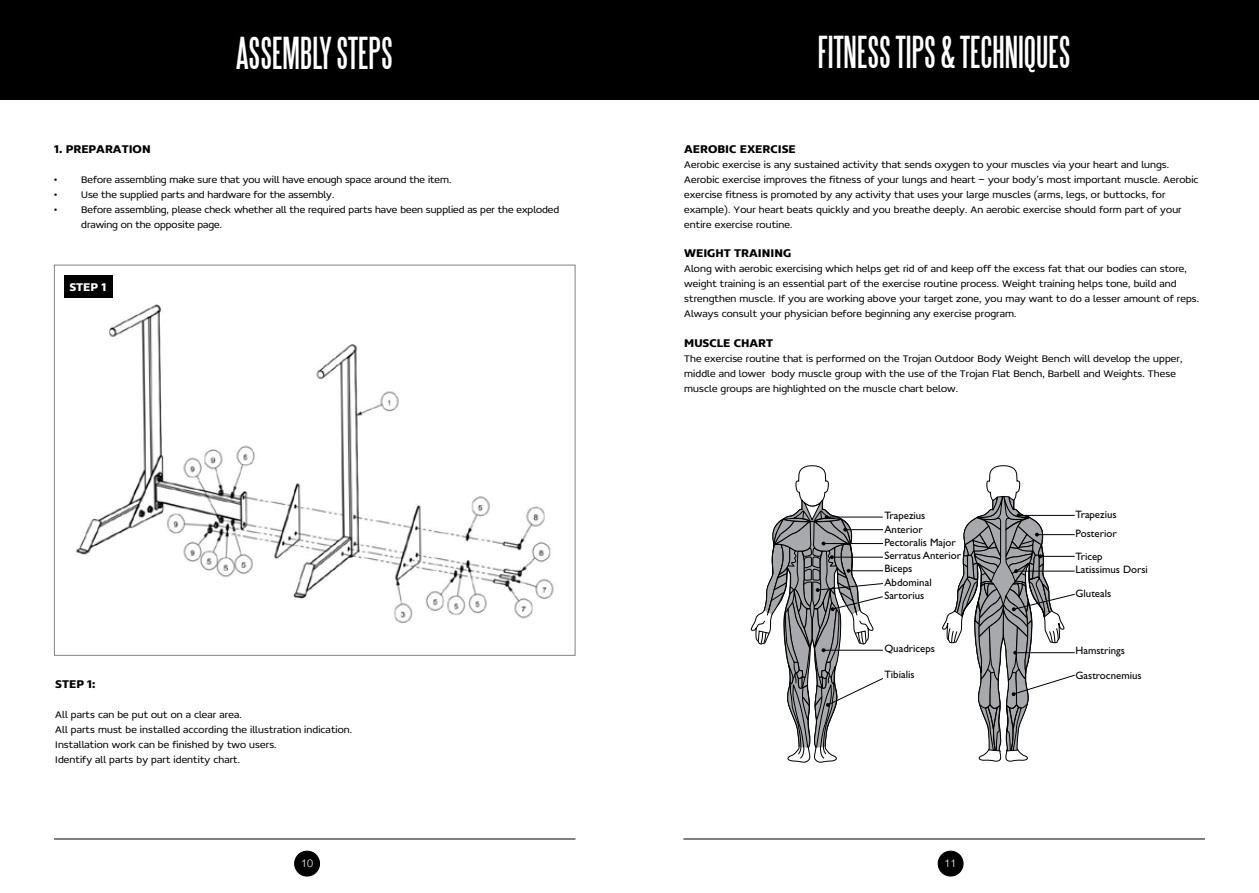
<style>
.page{position:relative;width:1259px;height:893px;background:#fff}
.page>*{position:absolute;margin:0;border:0;box-sizing:border-box;transform-origin:0 0}
.t1{font:40.5px "Steelfish";color:#fff}
.t2{font:700 12px "Concord";color:#000}
.t3{font:700 12px "Concord";color:#fff}
.t4{font:10.8px/13.2px "Gill Sans Std";color:#000}
.t5{font:300 10.8px "Helvetica Neue";color:#fff}
.t6{font:300 10.5px/15px "Concord";letter-spacing:.01em;color:#000}
.s1{color:#000101}
</style>
<div class="page">
<div style="left:295px;top:851px;width:24px;height:25px;background:#000;border-radius:50%"></div>
<div style="left:294px;top:851px;width:26px;height:25px;border:1px solid #000;border-radius:50%"></div>
<div style="left:938px;top:851px;width:25px;height:25px;background:#000;border-radius:50%"></div>
<div style="left:937px;top:851px;width:26px;height:25px;border:1px solid #000;border-radius:50%"></div>
<div style="left:0;top:0;width:1259px;height:99px;background:#000"></div>
<hr style="left:683px;top:839px;width:522px;height:1px;background:#000">
<hr style="left:54px;top:839px;width:521px;height:1px;background:#000">
<img style="left:76px;top:304px;width:478px;height:319px">
<svg style="left:750px;top:465px;width:133px;height:298px"></svg>
<svg style="left:942px;top:465px;width:133px;height:297px"></svg>
<div style="left:64px;top:275px;width:49px;height:23px;background:#000"></div>
<h1 class="t1" style="left:237px;top:31px;width:158px">ASSEMBLY STEPS</h1>
<p class="t2" style="left:54px;top:141px;width:98px">1. PREPARATION</p>
<p class="t6" style="left:54px;top:172px;width:398px">• Before assembling make sure that you will have enough space around the item.</p>
<p class="t6" style="left:54px;top:187px;width:282px">• Use the supplied parts and hardware for the assembly.</p>
<p class="t6" style="left:81px;top:202px;width:479px;text-indent:-27px">• Before assembling, please check whether all the required parts have been supplied as per the exploded drawing on the opposite page.</p>
<p class="t3" style="left:69px;top:279px;width:38px">STEP 1</p>
<p class="t2" style="left:55px;top:676px;width:42px">STEP 1:</p>
<p class="t6" style="left:55px;top:706px;width:298px">All parts can be put out on a clear area.<br>All parts must be installed according the illustration indication.<br>Installation work can be finished by two users.<br>Identify all parts by part identity chart.</p>
<h1 class="t1" style="left:817px;top:31px;width:254px">FITNESS TIPS &amp; TECHNIQUES</h1>
<p class="t2" style="left:684px;top:141px;width:113px">AEROBIC EXERCISE</p>
<p class="t6" style="left:684px;top:157px;width:516px">Aerobic exercise is any sustained activity that sends oxygen to your muscles via your heart and lungs.<br>Aerobic exercise improves the fitness of your lungs and heart − your body’s most important muscle. Aerobic exercise fitness is promoted by any activity that uses your large muscles (arms, legs, or buttocks, for example). Your heart beats quickly and you breathe deeply. An aerobic exercise should form part of your entire exercise routine.</p>
<p class="t2" style="left:684px;top:246px;width:109px">WEIGHT TRAINING</p>
<p class="t6" style="left:684px;top:261px;width:516px">Along with aerobic exercising which helps get rid of and keep off the excess fat that our bodies can store, weight training is an essential part of the exercise routine process. Weight training helps tone, build and strengthen muscle. If you are working above your target zone, you may want to do a lesser amount of reps.<br>Always consult your physician before beginning any exercise program.</p>
<p class="t2" style="left:684px;top:335px;width:91px">MUSCLE CHART</p>
<p class="t6" style="left:684px;top:351px;width:500px">The exercise routine that is performed on the <span class="s1">Trojan Outdoor Body Weight Bench</span> will develop the upper, middle and lower body muscle group with the use of the Trojan Flat Bench, Barbell and Weights. These muscle groups are highlighted on the muscle chart below.</p>
<p class="t4" style="left:884px;top:509px;width:78px">Trapezius<br>Anterior<br>Pectoralis Major<br>Serratus Anterior<br>Biceps<br>Abdominal<br>Sartorius</p>
<p class="t4" style="left:884px;top:642px;width:52px">Quadriceps</p>
<p class="t4" style="left:884px;top:668px;width:32px">Tibialis</p>
<p class="t4" style="left:1075px;top:505px;width:43px;line-height:19px">Trapezius<br>Posterior</p>
<p class="t4" style="left:1075px;top:550px;width:74px">Tricep<br>Latissimus Dorsi</p>
<p class="t4" style="left:1075px;top:587px;width:37px">Gluteals</p>
<p class="t4" style="left:1075px;top:644px;width:51px">Hamstrings</p>
<p class="t4" style="left:1075px;top:669px;width:68px">Gastrocnemius</p>
<p class="t5" style="left:301px;top:854px;width:14px">10</p>
<p class="t5" style="left:944px;top:854px;width:14px">11</p>
</div>
